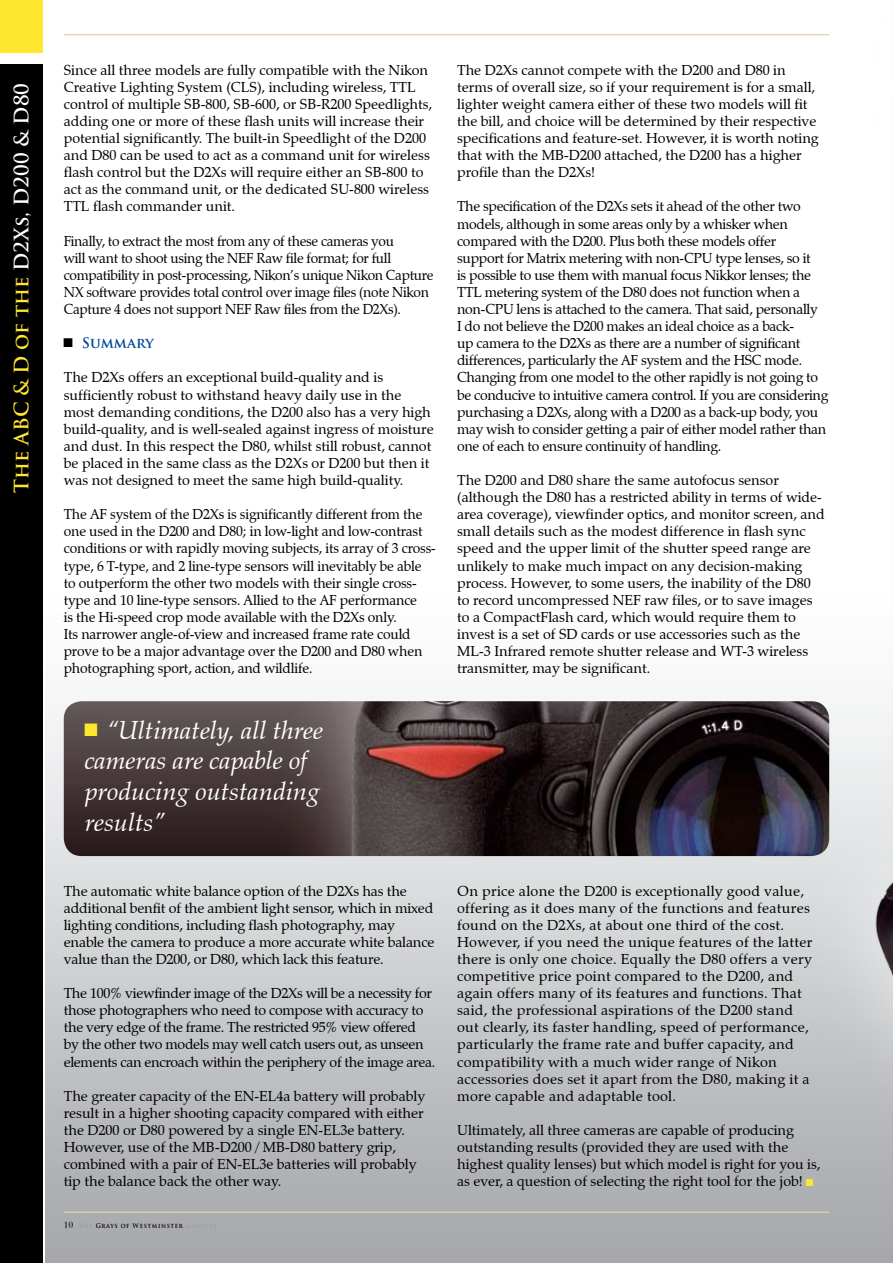
<style>
.page{position:relative;width:893px;height:1263px;background:#fff}
.page>*{position:absolute;margin:0;border:0;box-sizing:border-box;transform-origin:0 0}
.t1{font:italic 25.65px/30.8px "Zapf Calligraphic 801 BT";color:#fff}
.t2{font:700 19.5px "Trajan Pro";color:#ffe630}
.t3{font:14.25px/17.1px "Zapf Calligraphic 801 BT";color:#000}
.t4{font:14.25px/17.1px "Zapf Calligraphic 801 BT";letter-spacing:-.02em;color:#000}
.t5{font:14.25px/17.1px "Zapf Calligraphic 801 BT";letter-spacing:.02em;color:#000}
.t6{font:14.25px/17.1px "Zapf Calligraphic 801 BT";letter-spacing:-.02em;color:#000;scale:.96 1}
.t7{font:700 14.25px "Trajan Pro";color:#00469b}
.t8{font:700 6.45px "Trajan Pro";letter-spacing:.1em;color:#000;scale:.93 1}
.s1{color:#fff}
.s2{font-family:"Bauer Bodoni BT";font-weight:400;font-size:9.6px}
.s3{color:#747378}
</style>
<div class="page">
<img style="left:45px;top:34px;width:848px;height:1229px">
<div style="left:0;top:0;width:43px;height:1263px;background:#000"></div>
<div style="left:0;top:0;width:43px;height:64px;background:#ffe630"></div>
<div style="left:0;top:53px;width:43px;height:11px;background:#fff"></div>
<img style="left:64px;top:701px;width:765px;height:155px;border-radius:18px">
<svg style="left:806px;top:1179px;width:7px;height:7px"></svg>
<svg style="left:64px;top:338px;width:8px;height:9px"></svg>
<svg style="left:85px;top:723px;width:12px;height:13px"></svg>
<h2 class="t2" style="left:9px;top:493px;width:411px;rotate:-90deg">The ABC &amp; D of the <span class="s1">D2Xs, D200 &amp; D80</span></h2>
<p class="t3" style="left:64px;top:61px;width:370px">Since all three models are fully compatible with the Nikon Creative Lighting System (CLS), including wireless, TTL control of multiple SB-800, SB-600, or SB-R200 Speedlights, adding one or more of these flash units will increase their potential significantly. The built-in Speedlight of the D200 and D80 can be used to act as a command unit for wireless flash control but the D2Xs will require either an SB-800 to act as the command unit, or the dedicated SU-800 wireless TTL flash commander unit.</p>
<p class="t6" style="left:64px;top:232px;width:387px">Finally, to extract the most from any of these cameras you<br>will want to shoot using the NEF Raw file format; for full compatibility in post-processing, Nikon’s unique Nikon Capture NX software provides total control over image files (note Nikon Capture 4 does not support NEF Raw files from the D2Xs).</p>
<p class="t7" style="left:82px;top:334px;width:74px">Summary</p>
<p class="t3" style="left:64px;top:369px;width:371px">The D2Xs offers an exceptional build-quality and is sufficiently robust to withstand heavy daily use in the most demanding conditions, the D200 also has a very high build-quality, and is well-sealed against ingress of moisture and dust. In this respect the D80, whilst still robust, cannot be placed in the same class as the D2Xs or D200 but then it was not designed to meet the same high build-quality.</p>
<p class="t3" style="left:64px;top:506px;width:373px">The AF system of the D2Xs is significantly different from the one used in the D200 and D80; in low-light and low-contrast conditions or with rapidly moving subjects, its array of 3 cross&shy;type, 6 T-type, and 2 line-type sensors will inevitably be able to outperform the other two models with their single cross&shy;type and 10 line-type sensors. Allied to the AF performance<br>is the Hi-speed crop mode available with the D2Xs only.<br>Its narrower angle-of-view and increased frame rate could prove to be a major advantage over the D200 and D80 when photographing sport, action, and wildlife.</p>
<h1 class="t1" style="left:85px;top:714px;width:240px;text-indent:22px">“Ultimately, all three cameras are capable of producing outstanding results”</h1>
<p class="t3" style="left:64px;top:882px;width:372px">The automatic white balance option of the D2Xs has the additional benfit of the ambient light sensor, which in mixed lighting conditions, including flash photography, may enable the camera to produce a more accurate white balance value than the D200, or D80, which lack this feature.</p>
<p class="t4" style="left:64px;top:985px;width:373px">The 100% viewfinder image of the D2Xs will be a necessity for those photographers who need to compose with accuracy to the very edge of the frame. The restricted 95% view offered<br>by the other two models may well catch users out, as unseen elements can encroach within the periphery of the image area.</p>
<p class="t3" style="left:64px;top:1087px;width:363px">The greater capacity of the EN-EL4a battery will probably result in a higher shooting capacity compared with either the D200 or D80 powered by a single EN-EL3e battery.<br>However, use of the MB-D200 / MB-D80 battery grip, combined with a pair of EN-EL3e batteries will probably tip the balance back the other way.</p>
<p class="t8" style="left:64px;top:1222px;width:166px"><span class="s2">1 0</span> <span class="s3">The</span> Grays of Westminster <span class="s3">Gazette</span></p>
<p class="t3" style="left:457px;top:61px;width:363px">The D2Xs cannot compete with the D200 and D80 in terms of overall size, so if your requirement is for a small, lighter weight camera either of these two models will fit the bill, and choice will be determined by their respective specifications and feature-set. However, it is worth noting that with the MB-D200 attached, the D200 has a higher profile than the D2Xs!</p>
<p class="t4" style="left:457px;top:198px;width:373px">The specification of the D2Xs sets it ahead of the other two models, although in some areas only by a whisker when compared with the D200. Plus both these models offer<br>support for Matrix metering with non-CPU type lenses, so it<br>is possible to use them with manual focus Nikkor lenses; the TTL metering system of the D80 does not function when a non-CPU lens is attached to the camera. That said, personally<br>I do not believe the D200 makes an ideal choice as a back-<br>up camera to the D2Xs as there are a number of significant differences, particularly the AF system and the HSC mode.<br>Changing from one model to the other rapidly is not going to be conducive to intuitive camera control. If you are considering purchasing a D2Xs, along with a D200 as a back-up body, you may wish to consider getting a pair of either model rather than one of each to ensure continuity of handling.</p>
<p class="t3" style="left:457px;top:472px;width:369px">The D200 and D80 share the same autofocus sensor (although the D80 has a restricted ability in terms of wide&shy;area coverage), viewfinder optics, and monitor screen, and small details such as the modest difference in flash sync speed and the upper limit of the shutter speed range are unlikely to make much impact on any decision-making process. However, to some users, the inability of the D80 to record uncompressed NEF raw files, or to save images to a CompactFlash card, which would require them to invest is a set of SD cards or use accessories such as the ML-3 Infrared remote shutter release and WT-3 wireless transmitter, may be significant.</p>
<p class="t5" style="left:457px;top:882px;width:357px">On price alone the D200 is exceptionally good value, offering as it does many of the functions and features found on the D2Xs, at about one third of the cost.<br>However, if you need the unique features of the latter there is only one choice. Equally the D80 offers a very competitive price point compared to the D200, and again offers many of its features and functions. That said, the professional aspirations of the D200 stand out clearly, its faster handling, speed of performance, particularly the frame rate and buffer capacity, and compatibility with a much wider range of Nikon accessories does set it apart from the D80, making it a more capable and adaptable tool.</p>
<p class="t3" style="left:457px;top:1121px;width:365px">Ultimately, all three cameras are capable of producing outstanding results (provided they are used with the highest quality lenses) but which model is right for you is, as ever, a question of selecting the right tool for the job!</p>
</div>
